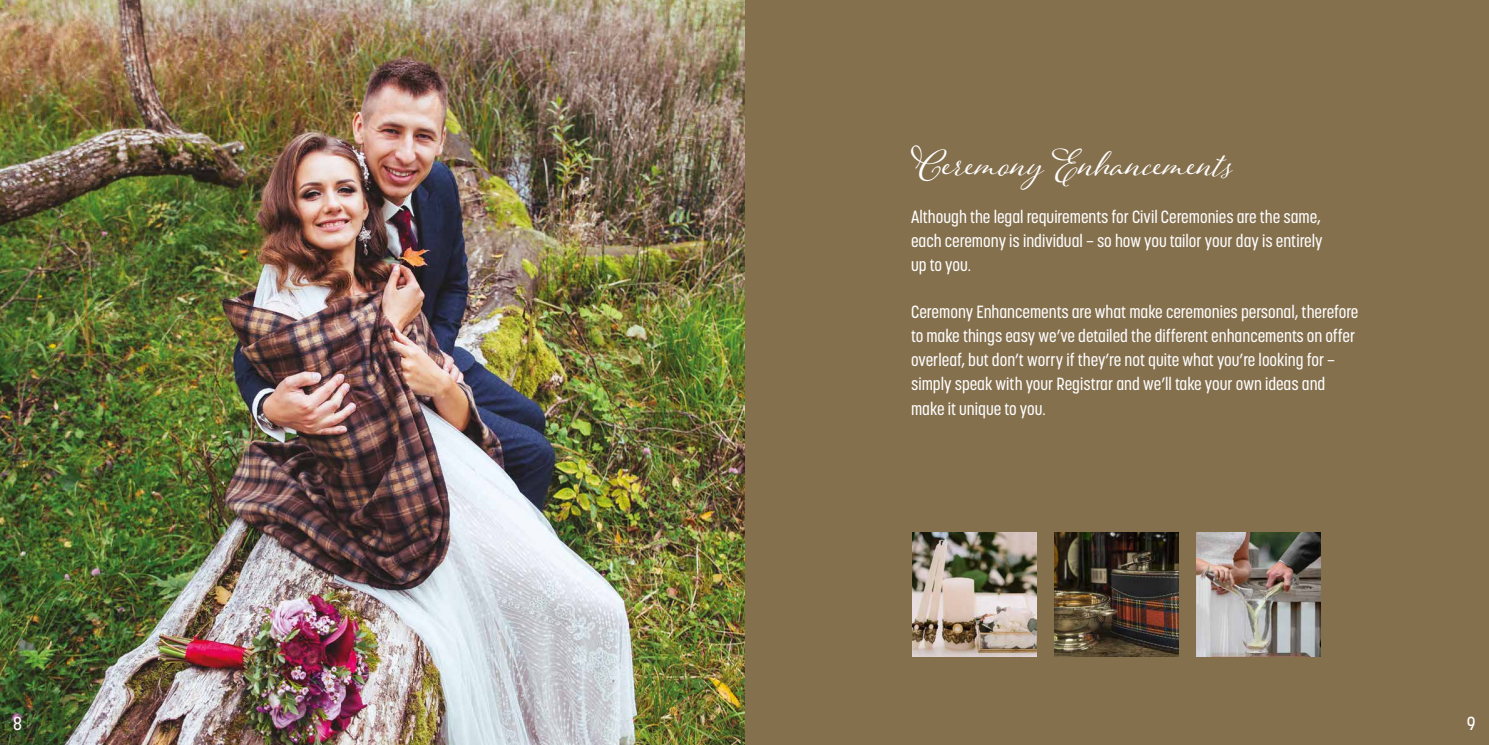
<style>
.page{position:relative;width:1489px;height:745px;background:#fff}
.page>*{position:absolute;margin:0;border:0;box-sizing:border-box;transform-origin:0 0}
.body_copy{font:47.5px "Adorn S Pomander";color:#fff}
.t1{font:500 18.75px "Korolev Condensed";color:#fff}
.body_copy-2{font:500 17.5px "Korolev Condensed";color:#fff}
</style>
<div class="page">
<div style="left:744px;top:0;width:744px;height:744px;background:#85704e"></div>
<img style="left:0;top:0;width:744px;height:744px">
<img style="left:912px;top:532px;width:124px;height:124px">
<img style="left:1054px;top:532px;width:124px;height:124px">
<img style="left:1196px;top:532px;width:124px;height:124px">
<p class="body_copy" style="left:911px;top:130px;width:322px">Ceremony Enhancements</p>
<p class="body_copy-2" style="left:911px;top:206px;width:411px">Although the legal requirements for Civil Ceremonies are the same,</p>
<p class="body_copy-2" style="left:911px;top:230px;width:413px">each ceremony is individual – so how you tailor your day is entirely</p>
<p class="body_copy-2" style="left:911px;top:254px;width:61px">up to you.</p>
<p class="body_copy-2" style="left:911px;top:301px;width:449px">Ceremony Enhancements are what make ceremonies personal, therefore</p>
<p class="body_copy-2" style="left:911px;top:325px;width:445px">to make things easy we’ve detailed the different enhancements on offer</p>
<p class="body_copy-2" style="left:911px;top:349px;width:425px">overleaf, but don’t worry if they’re not quite what you’re looking for –</p>
<p class="body_copy-2" style="left:911px;top:373px;width:416px">simply speak with your Registrar and we’ll take your own ideas and</p>
<p class="body_copy-2" style="left:911px;top:398px;width:136px">make it unique to you.</p>
<p class="t1" style="left:13px;top:711px;width:10px">8</p>
<p class="t1" style="left:1466px;top:711px;width:10px">9</p>
</div>
